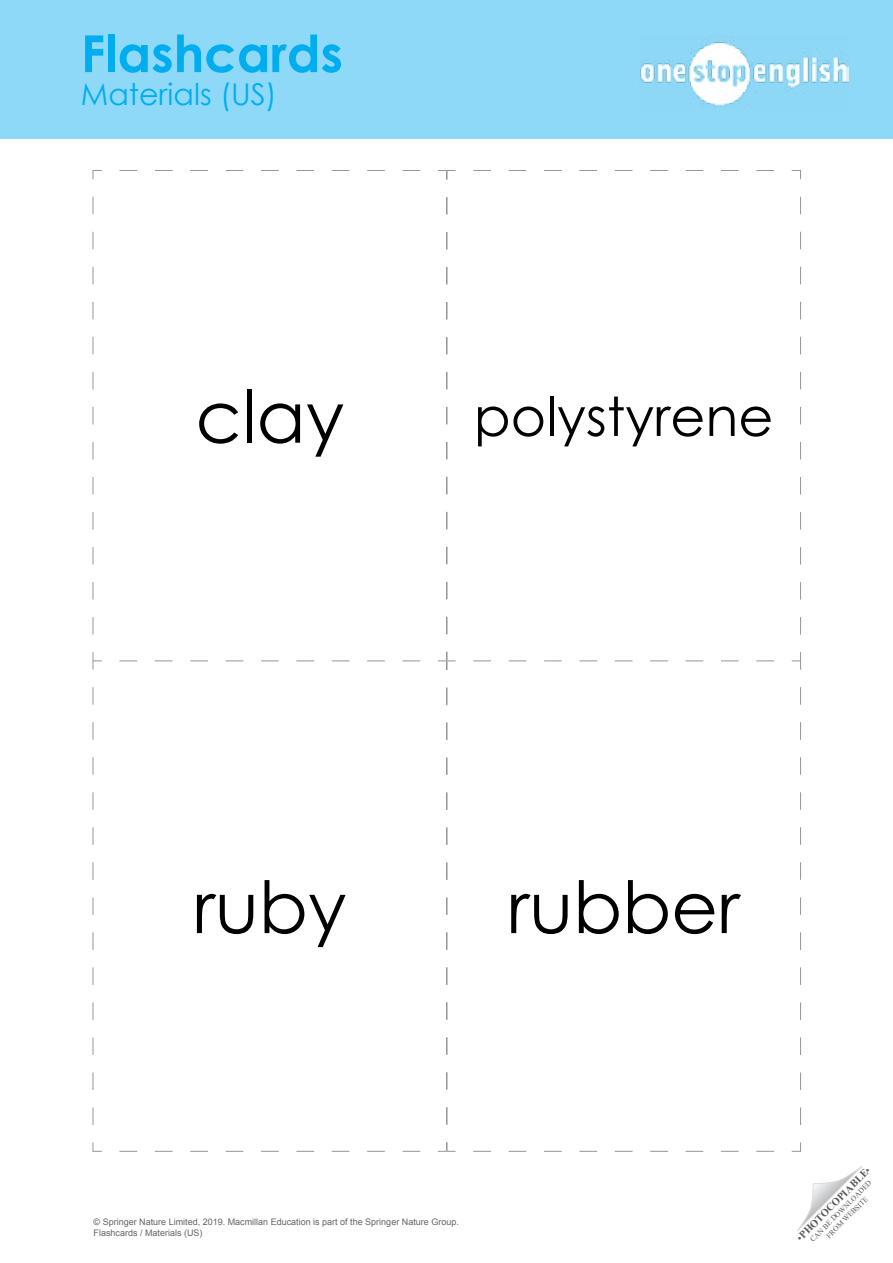
<style>
.page{position:relative;width:893px;height:1263px;background:#fff}
.page>*{position:absolute;margin:0;border:0;box-sizing:border-box;transform-origin:0 0}
.t1{font:72px "Century Gothic";color:#000}
.t2{font:54px "Century Gothic";color:#000}
.t3{font:700 51px "Century Gothic";color:#00aeef}
.t4{font:30px "Century Gothic";color:#00aeef}
.t5{font:700 10.5px "Times New Roman";color:#58595b}
.t6{font:9px/10.8px "Arial";color:#636466}
.t7{font:7.5px/9px "Times New Roman";color:#58595b;text-align:center}
.s1{font-weight:400}
</style>
<div class="page">
<div style="left:0;top:0;width:893px;height:139px;background:#8ed8f8"></div>
<svg style="left:797px;top:1166px;width:65px;height:65px"></svg>
<img style="left:640px;top:37px;width:208px;height:70px">
<svg style="left:92px;top:170px;width:355px;height:492px"></svg>
<svg style="left:120px;top:1151px;width:301px;height:1px"></svg>
<svg style="left:446px;top:188px;width:1px;height:446px"></svg>
<svg style="left:446px;top:687px;width:1px;height:438px"></svg>
<svg style="left:800px;top:196px;width:1px;height:439px"></svg>
<svg style="left:446px;top:170px;width:355px;height:10px"></svg>
<svg style="left:120px;top:660px;width:309px;height:1px"></svg>
<svg style="left:92px;top:660px;width:10px;height:492px"></svg>
<svg style="left:473px;top:660px;width:301px;height:1px"></svg>
<svg style="left:438px;top:652px;width:18px;height:18px"></svg>
<svg style="left:800px;top:687px;width:1px;height:438px"></svg>
<svg style="left:438px;top:1142px;width:363px;height:10px"></svg>
<svg style="left:792px;top:652px;width:9px;height:18px"></svg>
<h3 class="t3" style="left:81px;top:15px;width:264px">Flashcards</h3>
<h3 class="t4" style="left:81px;top:73px;width:197px">Materials (US)</h3>
<h1 class="t1" style="left:195px;top:366px;width:150px">clay</h1>
<h2 class="t2" style="left:474px;top:379px;width:301px">polystyrene</h2>
<h1 class="t1" style="left:193px;top:857px;width:155px">ruby</h1>
<h1 class="t1" style="left:508px;top:857px;width:234px">rubber</h1>
<p class="t6" style="left:94px;top:1217px;width:367px">© Springer Nature Limited, 2019. Macmillan Education is part of the Springer Nature Group.<br>Flashcards / Materials (US)</p>
<p class="t5" style="left:793px;top:1234px;width:101px;rotate:-45deg"><span class="s1">•</span>PHOTOCOPIABLE<span class="s1">•</span></p>
<p class="t7" style="left:808px;top:1237px;width:85px;rotate:-45deg">CAN BE DOWNLOADED<br>FROM WEBSITE</p>
</div>
